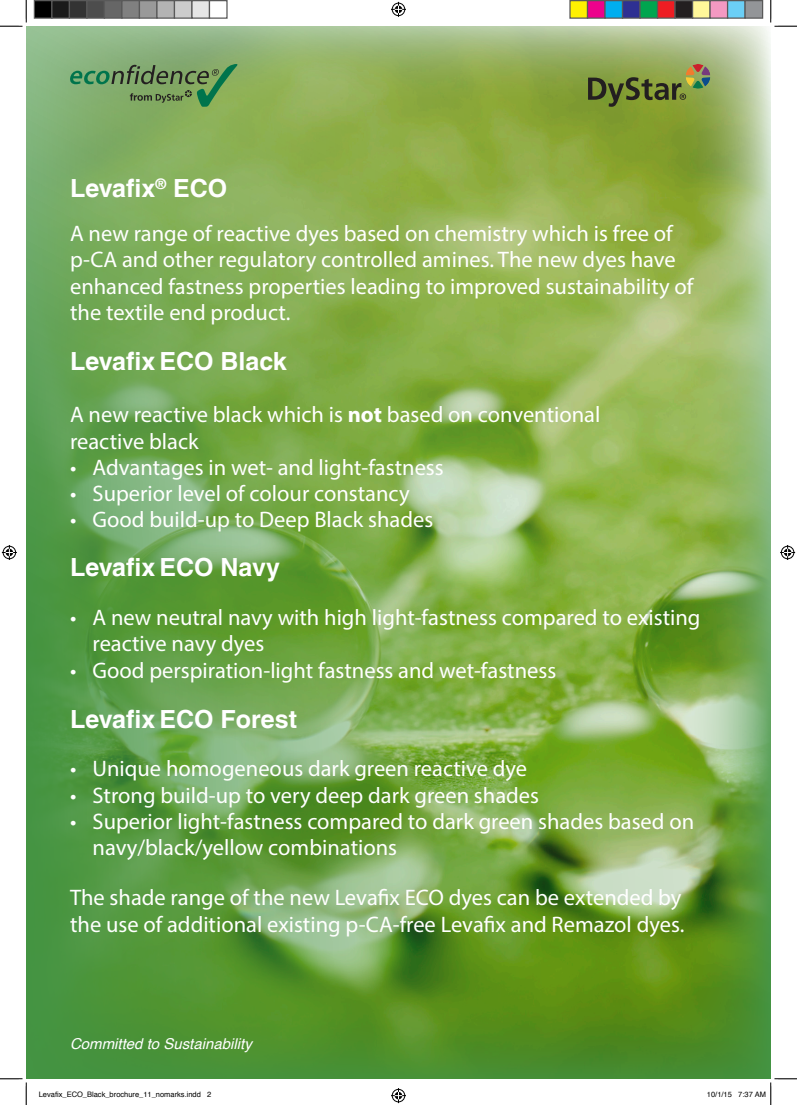
<style>
.page{position:relative;width:797px;height:1105px;background:#fff}
.page>*{position:absolute;margin:0;border:0;box-sizing:border-box;transform-origin:0 0}
.t1{font:700 25px "Helvetica LT";color:#fff}
.t2{font:22.5px/26.2px "Myriad Pro";color:#fff}
.t3{font:italic 15px "Helvetica";color:#fff}
.t4{font:7.5px "Helvetica";color:#000}
.s1{font-weight:700}
</style>
<div class="page">
<img style="left:26px;top:26px;width:744px;height:1053px">
<svg style="left:588px;top:64px;width:122px;height:43px;background:#78873d"></svg>
<svg style="left:70px;top:64px;width:167px;height:43px;background:#6e995f"></svg>
<svg style="left:0;top:0;width:27px;height:27px"></svg>
<svg style="left:0;top:1078px;width:27px;height:27px"></svg>
<svg style="left:770px;top:0;width:27px;height:27px"></svg>
<svg style="left:391px;top:2px;width:15px;height:15px"></svg>
<svg style="left:391px;top:1088px;width:15px;height:15px"></svg>
<svg style="left:2px;top:545px;width:15px;height:15px"></svg>
<svg style="left:780px;top:545px;width:15px;height:15px"></svg>
<div style="left:34px;top:1px;width:18px;height:17px;background:#000"></div>
<div style="left:34px;top:0;width:18px;height:19px;border:1px solid #595959"></div>
<div style="left:52px;top:1px;width:17px;height:17px;background:#1a1a1a"></div>
<div style="left:51px;top:0;width:19px;height:19px;border:1px solid #595959"></div>
<div style="left:69px;top:1px;width:18px;height:17px;background:#333"></div>
<div style="left:69px;top:0;width:19px;height:19px;border:1px solid #595959"></div>
<div style="left:87px;top:1px;width:17px;height:17px;background:#4d4d4d"></div>
<div style="left:86px;top:0;width:19px;height:19px;border:1px solid #595959"></div>
<div style="left:104px;top:1px;width:18px;height:17px;background:#666"></div>
<div style="left:104px;top:0;width:18px;height:19px;border:1px solid #595959"></div>
<div style="left:122px;top:1px;width:17px;height:17px;background:#808080"></div>
<div style="left:121px;top:0;width:19px;height:19px;border:1px solid #595959"></div>
<div style="left:139px;top:1px;width:18px;height:17px;background:#999"></div>
<div style="left:139px;top:0;width:19px;height:19px;border:1px solid #595959"></div>
<div style="left:157px;top:1px;width:17px;height:17px;background:#b3b3b3"></div>
<div style="left:156px;top:0;width:19px;height:19px;border:1px solid #595959"></div>
<div style="left:174px;top:1px;width:18px;height:17px;background:#ccc"></div>
<div style="left:174px;top:0;width:18px;height:19px;border:1px solid #595959"></div>
<div style="left:192px;top:1px;width:17px;height:17px;background:#e6e6e6"></div>
<div style="left:191px;top:0;width:19px;height:19px;border:1px solid #595959"></div>
<div style="left:209px;top:0;width:19px;height:19px;border:1px solid #595959"></div>
<div style="left:570px;top:1px;width:17px;height:17px;background:#fff101"></div>
<div style="left:569px;top:0;width:19px;height:19px;border:1px solid #595959"></div>
<div style="left:587px;top:1px;width:18px;height:17px;background:#ed028c"></div>
<div style="left:587px;top:0;width:18px;height:19px;border:1px solid #595959"></div>
<div style="left:605px;top:1px;width:17px;height:17px;background:#00aeef"></div>
<div style="left:604px;top:0;width:19px;height:19px;border:1px solid #595959"></div>
<div style="left:622px;top:1px;width:18px;height:17px;background:#2e3092"></div>
<div style="left:622px;top:0;width:18px;height:19px;border:1px solid #595959"></div>
<div style="left:640px;top:1px;width:17px;height:17px;background:#00a54f"></div>
<div style="left:639px;top:0;width:19px;height:19px;border:1px solid #595959"></div>
<div style="left:657px;top:1px;width:18px;height:17px;background:#ee1d23"></div>
<div style="left:657px;top:0;width:18px;height:19px;border:1px solid #595959"></div>
<div style="left:675px;top:1px;width:17px;height:17px;background:#231f20"></div>
<div style="left:674px;top:0;width:19px;height:19px;border:1px solid #595959"></div>
<div style="left:692px;top:1px;width:18px;height:17px;background:#fff79a"></div>
<div style="left:692px;top:0;width:18px;height:19px;border:1px solid #595959"></div>
<div style="left:710px;top:1px;width:17px;height:17px;background:#f499c2"></div>
<div style="left:709px;top:0;width:19px;height:19px;border:1px solid #595959"></div>
<div style="left:727px;top:1px;width:18px;height:17px;background:#6bcff6"></div>
<div style="left:727px;top:0;width:18px;height:19px;border:1px solid #595959"></div>
<div style="left:745px;top:1px;width:17px;height:17px;background:#939598"></div>
<div style="left:744px;top:0;width:19px;height:19px;border:1px solid #595959"></div>
<svg style="left:738px;top:1078px;width:59px;height:27px"></svg>
<p class="t1" style="left:70px;top:173px;width:159px">Levafix<sup>®</sup> ECO</p>
<p class="t2" style="left:70px;top:220px;width:625px">A new range of reactive dyes based on chemistry which is free of p-CA and other regulatory controlled amines. The new dyes have enhanced fastness properties leading to improved sustainability of the textile end product.</p>
<p class="t1" style="left:70px;top:346px;width:218px">Levafix ECO Black</p>
<p class="t2" style="left:70px;top:401px;width:532px">A new reactive black which is <span class="s1">not</span> based on conventional</p>
<p class="t2" style="left:70px;top:427px;width:130px">reactive black</p>
<p class="t2" style="left:70px;top:454px;width:375px">• Advantages in wet- and light-fastness</p>
<p class="t2" style="left:70px;top:480px;width:341px">• Superior level of colour constancy</p>
<p class="t2" style="left:70px;top:506px;width:365px">• Good build-up to Deep Black shades</p>
<p class="t1" style="left:70px;top:552px;width:211px">Levafix ECO Navy</p>
<p class="t2" style="left:93px;top:604px;width:609px;text-indent:-22px">• A new neutral navy with high light-fastness compared to existing reactive navy dyes</p>
<p class="t2" style="left:70px;top:657px;width:488px">• Good perspiration-light fastness and wet-fastness</p>
<p class="t1" style="left:70px;top:703px;width:228px">Levafix ECO Forest</p>
<p class="t2" style="left:70px;top:755px;width:458px">• Unique homogeneous dark green reactive dye</p>
<p class="t2" style="left:70px;top:781px;width:470px">• Strong build-up to very deep dark green shades</p>
<p class="t2" style="left:93px;top:808px;width:603px;text-indent:-22px">• Superior light-fastness compared to dark green shades based on navy/black/yellow combinations</p>
<p class="t2" style="left:70px;top:884px;width:615px">The shade range of the new Levafix ECO dyes can be extended by the use of additional existing p-CA-free Levafix and Remazol dyes.</p>
<p class="t3" style="left:70px;top:1032px;width:183px">Committed to Sustainability</p>
<p class="t4" style="left:39px;top:1089px;width:174px">Levafix_ECO_Black_brochure_11_nomarks.indd 2</p>
<p class="t4" style="left:707px;top:1089px;width:61px">10/1/15 7:37 AM</p>
</div>
